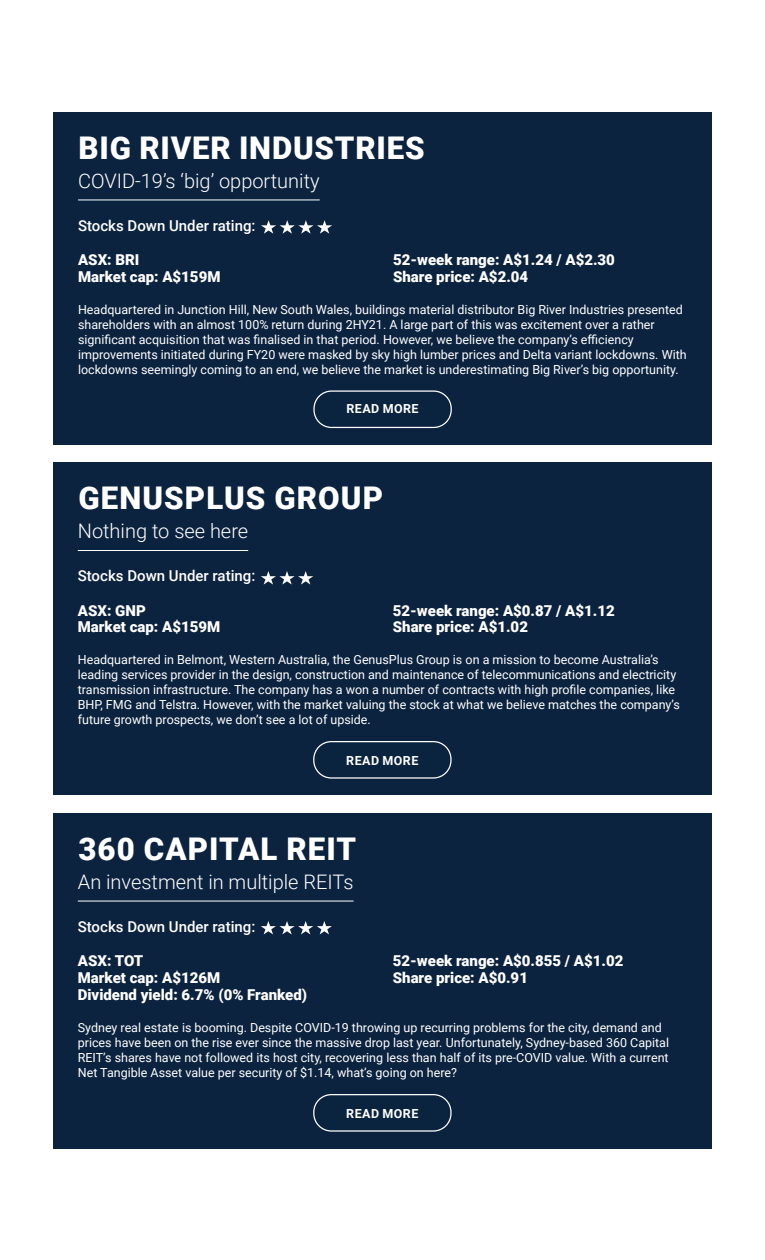
<style>
.page{position:relative;width:765px;height:1260px;background:#fff}
.page>*{position:absolute;margin:0;border:0;box-sizing:border-box;transform-origin:0 0}
.t1{font:900 31.25px "Roboto";letter-spacing:.03em;color:#fff}
.t2{font:300 20px "Roboto";color:#fff}
.t3{font:900 15px "Roboto";color:#fff}
.t4{font:500 15px "Roboto";color:#fff}
.t5{font:12.5px/15px "Roboto";color:#fff}
.t6{font:700 12.5px "Roboto";letter-spacing:.035em;color:#fff}
</style>
<div class="page">
<div style="left:53px;top:813px;width:659px;height:335px;background:#0c233f"></div>
<hr style="left:78px;top:901px;width:276px;height:1px;background:#fff">
<div style="left:313px;top:1094px;width:139px;height:38px;border:1px solid #fff;border-radius:18px"></div>
<svg style="left:261px;top:921px;width:71px;height:13px"></svg>
<div style="left:53px;top:462px;width:659px;height:333px;background:#0c233f"></div>
<hr style="left:78px;top:550px;width:170px;height:1px;background:#fff">
<div style="left:313px;top:741px;width:139px;height:38px;border:1px solid #fff;border-radius:18px"></div>
<svg style="left:261px;top:571px;width:52px;height:14px"></svg>
<div style="left:53px;top:112px;width:659px;height:333px;background:#0c233f"></div>
<hr style="left:78px;top:200px;width:242px;height:1px;background:#fff">
<div style="left:313px;top:390px;width:139px;height:38px;border:1px solid #fff;border-radius:18px"></div>
<svg style="left:261px;top:220px;width:71px;height:14px"></svg>
<h1 class="t1" style="left:79px;top:126px;width:347px">BIG RIVER INDUSTRIES</h1>
<h2 class="t2" style="left:78px;top:167px;width:243px">COVID-19’s ‘big’ opportunity</h2>
<p class="t4" style="left:78px;top:215px;width:179px">Stocks Down Under rating:</p>
<p class="t3" style="left:78px;top:249px;width:63px">ASX: BRI</p>
<p class="t3" style="left:393px;top:249px;width:223px">52-week range: A$1.24 / A$2.30</p>
<p class="t3" style="left:78px;top:266px;width:144px">Market cap: A$159M</p>
<p class="t3" style="left:393px;top:266px;width:137px">Share price: A$2.04</p>
<p class="t5" style="left:78px;top:301px;width:610px">Headquartered in Junction Hill, New South Wales, buildings material distributor Big River Industries presented shareholders with an almost 100% return during 2HY21. A large part of this was excitement over a rather significant acquisition that was finalised in that period. However, we believe the company’s efficiency improvements initiated during FY20 were masked by sky high lumber prices and Delta variant lockdowns. With lockdowns seemingly coming to an end, we believe the market is underestimating Big River’s big opportunity.</p>
<p class="t6" style="left:347px;top:400px;width:74px">READ MORE</p>
<h1 class="t1" style="left:78px;top:476px;width:306px">GENUSPLUS GROUP</h1>
<h2 class="t2" style="left:78px;top:517px;width:172px">Nothing to see here</h2>
<p class="t4" style="left:78px;top:565px;width:179px">Stocks Down Under rating:</p>
<p class="t3" style="left:78px;top:600px;width:69px">ASX: GNP</p>
<p class="t3" style="left:393px;top:600px;width:223px">52-week range: A$0.87 / A$1.12</p>
<p class="t3" style="left:78px;top:617px;width:144px">Market cap: A$159M</p>
<p class="t3" style="left:393px;top:617px;width:137px">Share price: A$1.02</p>
<p class="t5" style="left:78px;top:652px;width:604px">Headquartered in Belmont, Western Australia, the GenusPlus Group is on a mission to become Australia’s leading services provider in the design, construction and maintenance of telecommunications and electricity transmission infrastructure. The company has a won a number of contracts with high profile companies, like BHP, FMG and Telstra. However, with the market valuing the stock at what we believe matches the company’s future growth prospects, we don’t see a lot of upside.</p>
<p class="t6" style="left:346px;top:752px;width:74px">READ MORE</p>
<h1 class="t1" style="left:78px;top:827px;width:279px">360 CAPITAL REIT</h1>
<h2 class="t2" style="left:78px;top:868px;width:277px">An investment in multiple REITs</h2>
<p class="t4" style="left:78px;top:916px;width:179px">Stocks Down Under rating:</p>
<p class="t3" style="left:78px;top:950px;width:67px">ASX: TOT</p>
<p class="t3" style="left:393px;top:950px;width:232px">52-week range: A$0.855 / A$1.02</p>
<p class="t3" style="left:78px;top:967px;width:144px">Market cap: A$126M</p>
<p class="t3" style="left:393px;top:967px;width:137px">Share price: A$0.91</p>
<p class="t3" style="left:78px;top:984px;width:231px">Dividend yield: 6.7% (0% Franked)</p>
<p class="t5" style="left:78px;top:1019px;width:593px">Sydney real estate is booming. Despite COVID-19 throwing up recurring problems for the city, demand and prices have been on the rise ever since the massive drop last year. Unfortunately, Sydney-based 360 Capital REIT’s shares have not followed its host city, recovering less than half of its pre-COVID value. With a current Net Tangible Asset value per security of $1.14, what’s going on here?</p>
<p class="t6" style="left:346px;top:1105px;width:74px">READ MORE</p>
</div>
